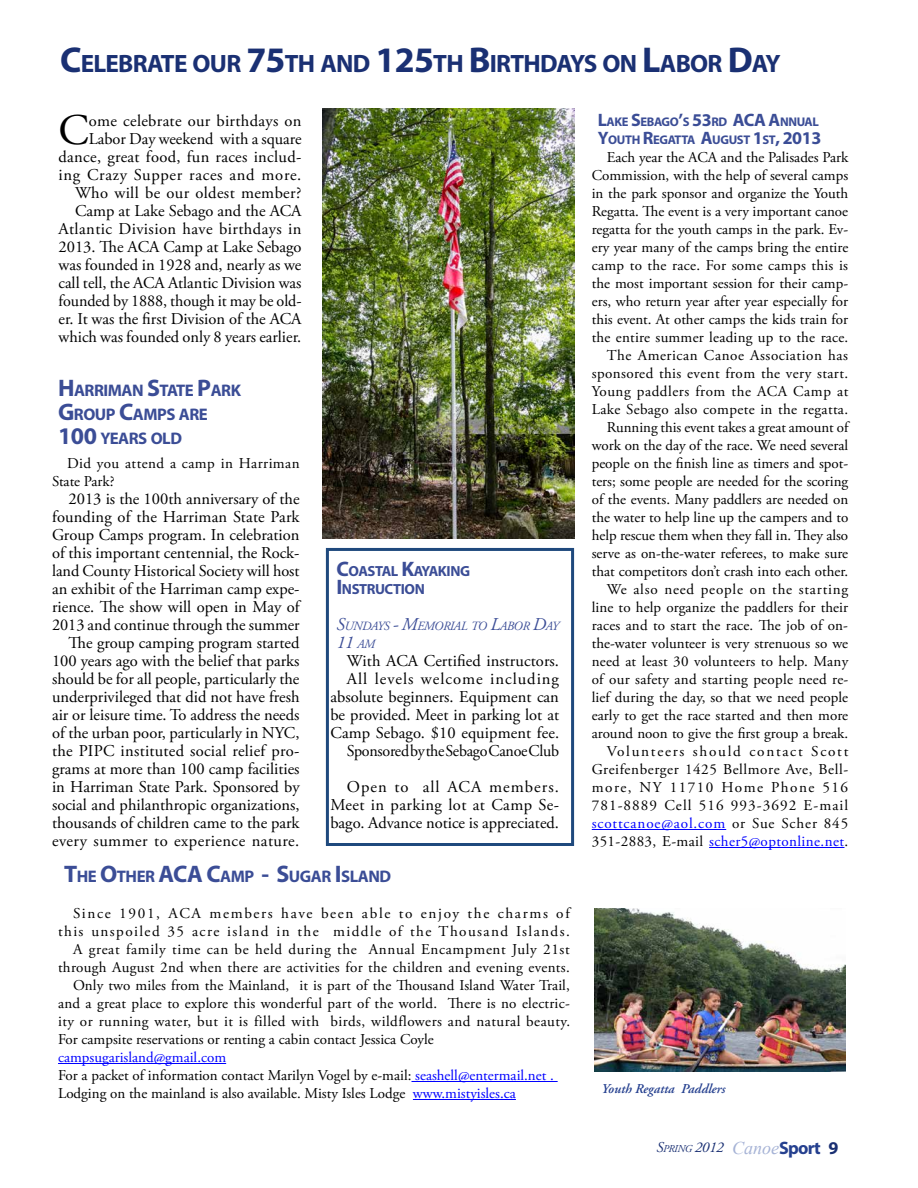
<style>
.page{position:relative;width:918px;height:1188px;background:#fff}
.page>*{position:absolute;margin:0;border:0;box-sizing:border-box;transform-origin:0 0}
.t1{font:43.65px "Adobe Garamond Pro";color:#000}
.t2{font:700 25.2px "Myriad Pro";letter-spacing:-.03em;color:#1a3073}
.t3{font:italic 18px "Adobe Garamond Pro";color:#3b4d96}
.t4{font:700 16.8px/24px "Myriad Pro";letter-spacing:-.03em;color:#3b4d96}
.t5{font:16.5px/18px "Adobe Garamond Pro";color:#000;text-align:right}
.t6{font:15px/18px "Adobe Garamond Pro";letter-spacing:.01em;color:#000}
.t7{font:15px/18px "Adobe Garamond Pro";letter-spacing:-.01em;color:#000}
.t8{font:15px "Adobe Garamond Pro";letter-spacing:-.05em;color:#000}
.t9{font:15px "Adobe Garamond Pro";letter-spacing:.045em;color:#000}
.t10{font:15px "Adobe Garamond Pro";letter-spacing:.11em;color:#000}
.t11{font:italic 15px "Adobe Garamond Pro";color:#1a3073}
.t12{font:700 14.7px/18px "Myriad Pro";letter-spacing:-.03em;color:#3b4d96}
.t13{font:italic 600 13.5px "Adobe Garamond Pro";color:#25408f}
.t14{font:700 12.6px/18px "Myriad Pro";letter-spacing:-.03em;color:#3b4d96;text-align:right}
.t15{font:italic 12.6px "Adobe Garamond Pro";letter-spacing:-.035em;color:#3b4d96}
.s1{font-size:36px}
.s2{font-size:24px}
.s3{font-size:21px}
.s4{font-size:18px}
.s5{font-size:12.6px}
.s6{color:#00f}
.s7{font-size:10.5px}
.s8{font-family:"Times New Roman";font-size:18px;color:#a6b3d6}
.s9{font-family:"Myriad Pro";font-weight:700;font-style:normal;font-size:18px;color:#25408f}
.s10{font-family:"Myriad Pro";font-weight:700;font-style:normal;font-size:18px}
</style>
<div class="page">
<hr style="left:58px;top:1063px;width:168px;height:1px;background:#00f">
<hr style="left:411px;top:1081px;width:147px;height:1px;background:#00f">
<hr style="left:413px;top:1099px;width:103px;height:1px;background:#00f">
<div style="left:326px;top:548px;width:248px;height:298px;border:3px solid #1f497d"></div>
<img style="left:594px;top:909px;width:252px;height:162px">
<hr style="left:592px;top:829px;width:134px;height:1px;background:#00f">
<hr style="left:709px;top:847px;width:135px;height:1px;background:#00f">
<img style="left:323px;top:108px;width:252px;height:430px">
<h2 class="t2" style="left:60px;top:47px;width:722px"><span class="s1">C</span>ELEBRATE OUR <span class="s1">75</span>TH AND <span class="s1">125</span>TH <span class="s1">B</span>IRTHDAYS ON <span class="s1">L</span>ABOR <span class="s1">D</span>AY</h2>
<p class="t5" style="left:58px;top:112px;width:245px">ome celebrate our birthdays on Labor Day weekend with a square dance, great food, fun races includ&shy;ing Crazy Supper races and more.<br>Who will be our oldest member?<br>Camp at Lake Sebago and the ACA Atlantic Division have birthdays in 2013. The ACA Camp at Lake Sebago was founded in 1928 and, nearly as we call tell, the ACA Atlantic Division was founded by 1888, though it may be old&shy;er. It was the first Division of the ACA which was founded only 8 years earlier.</p>
<h1 class="t1" style="left:58px;top:104px;width:32px">C</h1>
<p class="t4" style="left:58px;top:378px;width:185px"><span class="s2">H</span>ARRIMAN <span class="s2">S</span>TATE <span class="s2">P</span>ARK<br><span class="s2">G</span>ROUP <span class="s2">C</span>AMPS ARE<br><span class="s2">100</span> YEARS OLD</p>
<p class="t6" style="left:52px;top:455px;width:249px;text-indent:15px">Did you attend a camp in Harriman<br>State Park?</p>
<p class="t5" style="left:52px;top:490px;width:251px">2013 is the 100th anniversary of the founding of the Harriman State Park Group Camps program. In celebration of this important centennial, the Rock&shy;land County Historical Society will host an exhibit of the Harriman camp expe&shy;rience. The show will open in May of 2013 and continue through the summer The group camping program started 100 years ago with the belief that parks should be for all people, particularly the underprivileged that did not have fresh air or leisure time. To address the needs of the urban poor, particularly in NYC, the PIPC instituted social relief pro&shy;grams at more than 100 camp facilities in Harriman State Park. Sponsored by social and philanthropic organizations, thousands of children came to the park every summer to experience nature.</p>
<p class="t12" style="left:336px;top:562px;width:134px"><span class="s3">C</span>OASTAL <span class="s3">K</span>AYAKING<br><span class="s3">I</span> NSTRUCTION</p>
<p class="t15" style="left:336px;top:618px;width:224px"><span class="s4">S</span>UNDAYS <span class="s4">- M</span>EMORIAL TO <span class="s4">L</span>ABOR <span class="s4">D</span>AY</p>
<p class="t3" style="left:336px;top:631px;width:42px">11 <span class="s5">AM</span></p>
<p class="t5" style="left:330px;top:652px;width:230px">With ACA Certified instructors.<br>All levels welcome including absolute beginners. Equipment can be provided. Meet in parking lot at Camp Sebago. $10 equipment fee.<br>Sponsored by the Sebago Canoe Club</p>
<p class="t5" style="left:330px;top:778px;width:230px;text-align:justify;text-indent:16px">Open to all ACA members.<br>Meet in parking lot at Camp Se&shy;bago. Advance notice is appreciated.</p>
<p class="t4" style="left:64px;top:864px;width:110px"><span class="s2">T</span>HE <span class="s2">O</span>THER <span class="s2">ACA</span></p>
<p class="t4" style="left:206px;top:864px;width:186px"><span class="s2">C</span>AMP <span class="s2">- S</span>UGAR <span class="s2">I</span> SLAND</p>
<p class="t10" style="left:73px;top:904px;width:500px">Since 1901, ACA members have been able to enjoy the charms of</p>
<p class="t6" style="left:58px;top:923px;width:513px">this unspoiled 35 acre island in the middle of the Thousand Islands.</p>
<p class="t9" style="left:73px;top:940px;width:498px">A great family time can be held during the Annual Encampment July 21st</p>
<p class="t6" style="left:58px;top:959px;width:513px">through August 2nd when there are activities for the children and evening events.</p>
<p class="t8" style="left:73px;top:976px;width:498px">Only two miles from the Mainland, it is part of the Thousand Island Water Trail,</p>
<p class="t6" style="left:58px;top:995px;width:513px">and a great place to explore this wonderful part of the world. There is no electric-</p>
<p class="t6" style="left:58px;top:1013px;width:514px">ity or running water, but it is filled with birds, wildflowers and natural beauty.</p>
<p class="t6" style="left:58px;top:1031px;width:377px">For campsite reservations or renting a cabin contact Jessica Coyle</p>
<p class="t7" style="left:58px;top:1049px;width:497px"><span class="s6">campsugarisland@gmail.com<br></span>For a packet of information contact Marilyn Vogel by e-mail: <span class="s6">seashell@entermail.net .<br></span>Lodging on the mainland is also available. Misty Isles Lodge <span class="s6">www.mistyisles.ca</span></p>
<p class="t14" style="left:598px;top:112px;width:147px"><span class="s4">L</span>AKE <span class="s4">S</span>EBAGO<span class="s4">’</span>S <span class="s4">53</span>RD <span class="s4">ACA</span></p>
<p class="t14" style="left:598px;top:112px;width:225px"><span class="s4">A</span>NNUAL<br><span class="s4">Y</span>OUTH <span class="s4">R</span>EGATTA <span class="s4">A</span>UGUST <span class="s4">1</span>ST<span class="s4">, 2013</span></p>
<p class="t6" style="left:592px;top:149px;width:260px;text-align:right">Each year the ACA and the Palisades Park Commission, with the help of several camps in the park sponsor and organize the Youth Regatta. The event is a very important canoe regatta for the youth camps in the park. Ev&shy;ery year many of the camps bring the entire camp to the race. For some camps this is the most important session for their camp&shy;ers, who return year after year especially for this event. At other camps the kids train for the entire summer leading up to the race.<br>The American Canoe Association has sponsored this event from the very start.<br>Young paddlers from the ACA Camp at Lake Sebago also compete in the regatta.<br>Running this event takes a great amount of work on the day of the race. We need several people on the finish line as timers and spot&shy;ters; some people are needed for the scoring of the events. Many paddlers are needed on the water to help line up the campers and to help rescue them when they fall in. They also serve as on-the-water referees, to make sure that competitors don’t crash into each other.<br>We also need people on the starting line to help organize the paddlers for their races and to start the race. The job of on&shy;the-water volunteer is very strenuous so we need at least 30 volunteers to help. Many of our safety and starting people need re&shy;lief during the day, so that we need people early to get the race started and then more around noon to give the first group a break.<br>Volunteers should contact Scott Greifenberger 1425 Bellmore Ave, Bell&shy;more, NY 11710 Home Phone 516<br>781-8889 Cell 516 993-3692 E-mail <span class="s6">scottcanoe@aol.com</span> or Sue Scher 845<br>351-2883, E-mail <span class="s6">scher5@optonline.net</span>.</p>
<p class="t13" style="left:602px;top:1081px;width:126px">Youth Regatta Paddlers</p>
<p class="t11" style="left:657px;top:1138px;width:183px">S<span class="s7">PRING</span> 2012 <span class="s8">Canoe</span><span class="s9">Sport</span> <span class="s10">9</span></p>
</div>
